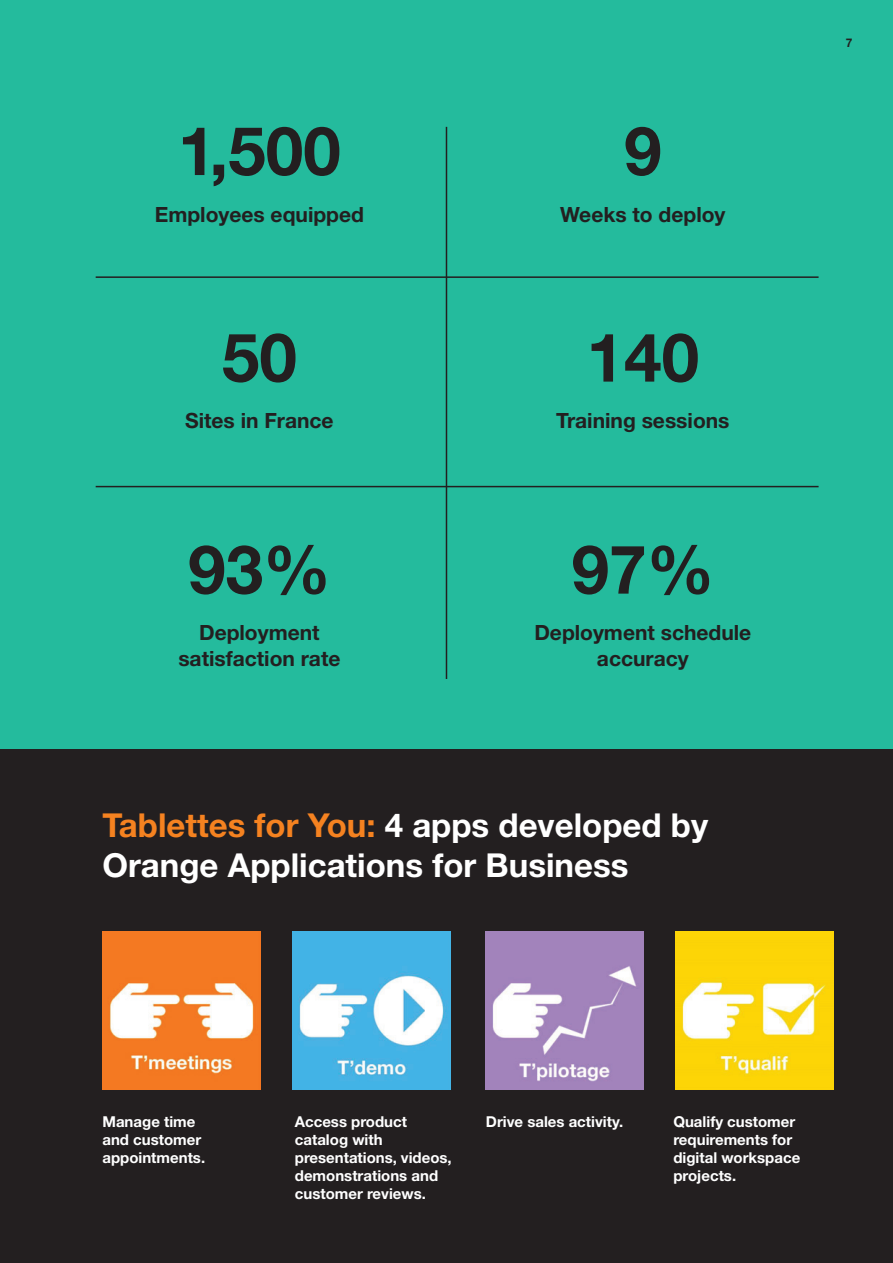
<style>
.page{position:relative;width:893px;height:1263px;background:#fff}
.page>*{position:absolute;margin:0;border:0;box-sizing:border-box;transform-origin:0 0}
.t1{font:700 67.5px "Helvetica Neue LT Std";color:#231f20}
.t2{font:700 33px/40.5px "Helvetica Neue LT Std";color:#fff}
.t3{font:700 21px/25.2px "Helvetica Neue LT Std";color:#231f20;text-align:center}
.t4{font:700 15px/18px "Helvetica Neue LT Std";color:#fff}
.t5{font:700 12px "Helvetica Neue LT Std";color:#231f20}
.s1{color:#f58220}
</style>
<div class="page">
<div style="left:0;top:0;width:893px;height:842px;background:#24bb9d"></div>
<hr style="left:446px;top:127px;width:1px;height:552px;background:#231f20">
<hr style="left:96px;top:276px;width:723px;height:2px;background:#231f20">
<hr style="left:96px;top:486px;width:723px;height:1px;background:#231f20">
<div style="left:0;top:749px;width:893px;height:514px;background:#231f20"></div>
<img style="left:293px;top:931px;width:158px;height:158px">
<img style="left:102px;top:931px;width:158px;height:158px">
<img style="left:486px;top:931px;width:158px;height:158px">
<img style="left:675px;top:931px;width:158px;height:158px">
<h1 class="t1" style="left:178px;top:109px;width:164px">1,500</h1>
<h3 class="t3" style="left:155px;top:201px;width:211px">Employees equipped</h3>
<h1 class="t1" style="left:222px;top:316px;width:77px">50</h1>
<h3 class="t3" style="left:185px;top:408px;width:150px">Sites in France</h3>
<h1 class="t1" style="left:188px;top:528px;width:144px">93%</h1>
<h3 class="t3" style="left:178px;top:620px;width:164px">Deployment satisfaction rate</h3>
<h1 class="t1" style="left:624px;top:109px;width:39px">9</h1>
<h3 class="t3" style="left:560px;top:201px;width:167px">Weeks to deploy</h3>
<h1 class="t1" style="left:587px;top:316px;width:114px">140</h1>
<h3 class="t3" style="left:556px;top:408px;width:175px">Training sessions</h3>
<h1 class="t1" style="left:572px;top:528px;width:144px">97%</h1>
<h3 class="t3" style="left:534px;top:620px;width:218px">Deployment schedule accuracy</h3>
<h2 class="t2" style="left:102px;top:804px;width:607px"><span class="s1">Tablettes for You:</span> 4 apps developed by<br>Orange Applications for Business</h2>
<p class="t5" style="left:846px;top:35px;width:8px">7</p>
<p class="t4" style="left:102px;top:1112px;width:104px">Manage time and customer appointments.</p>
<p class="t4" style="left:295px;top:1112px;width:158px">Access product catalog with presentations, videos, demonstrations and customer reviews.</p>
<p class="t4" style="left:486px;top:1112px;width:139px">Drive sales activity.</p>
<p class="t4" style="left:673px;top:1112px;width:128px">Qualify customer requirements for digital workspace projects.</p>
</div>
